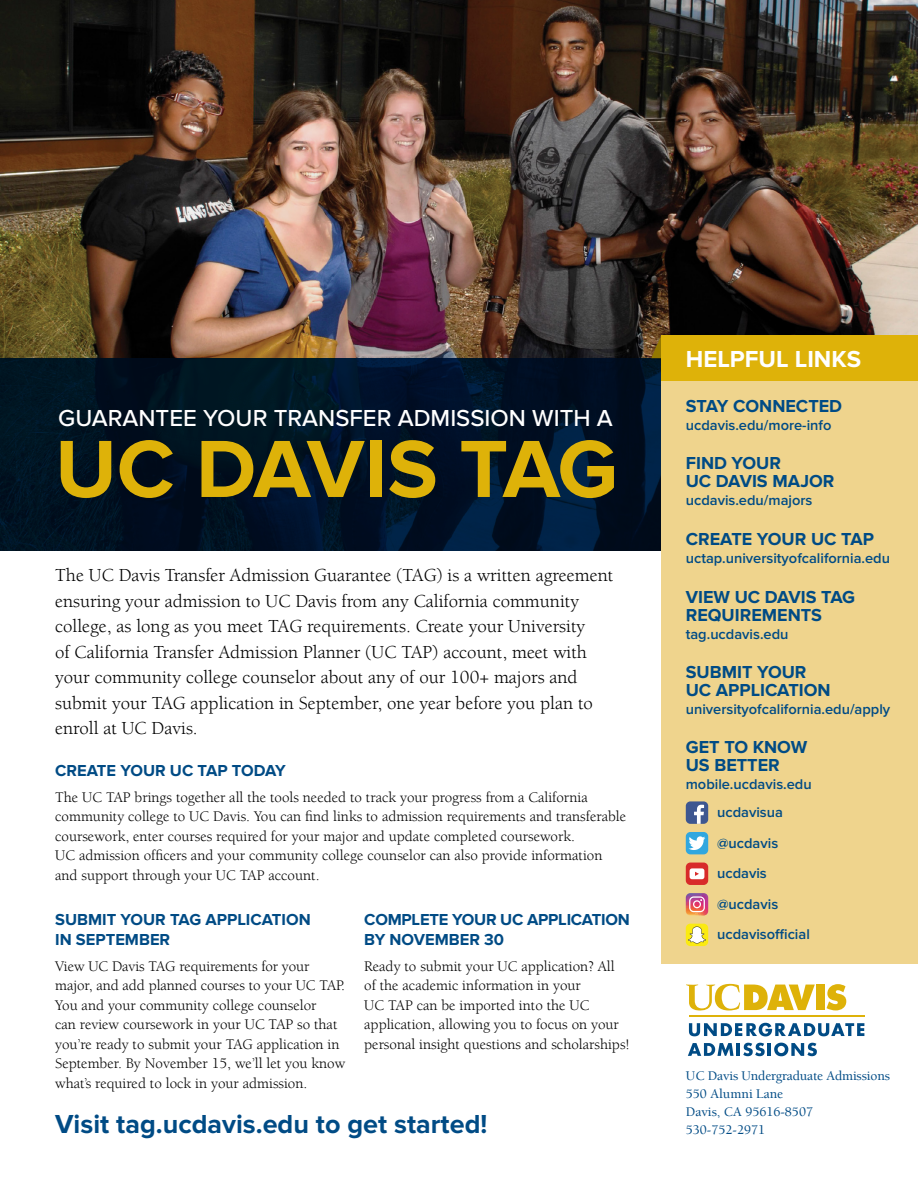
<style>
.page{position:relative;width:918px;height:1188px;background:#fff}
.page>*{position:absolute;margin:0;border:0;box-sizing:border-box;transform-origin:0 0}
.t1{font:700 84px "Proxima Nova";letter-spacing:-.035em;color:#deb209}
.t2{font:700 27px "Proxima Nova";color:#004b85}
.t3{font:500 24px "Proxima Nova";color:#fff}
.t4{font:700 24px "Proxima Nova";color:#fff}
.t5{font:18.75px/25.5px "Berkeley UC Davis";color:#000}
.t6{font:700 18px/18px "Proxima Nova";color:#004b85}
.t7{font:700 16.5px/19.5px "Proxima Nova";color:#004b85}
.t8{font:15px/19.5px "Berkeley UC Davis";color:#000}
.t9{font:600 14.7px/30.6px "Proxima Nova";color:#004b85}
.t10{font:500 13.5px/18px "Berkeley UC Davis";color:#004b85}
</style>
<div class="page">
<img style="left:0;top:0;width:918px;height:358px">
<svg style="left:0;top:358px;width:662px;height:193px;background:#001226"></svg>
<svg style="left:651px;top:335px;width:11px;height:23px"></svg>
<div style="left:662px;top:335px;width:256px;height:47px;background:#deb209"></div>
<div style="left:662px;top:381px;width:256px;height:582px;background:#efd48d"></div>
<div style="left:686px;top:801px;width:22px;height:23px;background:#3e5790;border-radius:5px"></div>
<svg style="left:694px;top:805px;width:10px;height:19px"></svg>
<svg style="left:686px;top:893px;width:22px;height:23px"></svg>
<div style="left:686px;top:924px;width:22px;height:22px;background:#fbea11;border-radius:5px"></div>
<svg style="left:688px;top:927px;width:18px;height:17px"></svg>
<div style="left:686px;top:832px;width:22px;height:22px;background:#31a7df;border-radius:5px"></div>
<svg style="left:689px;top:836px;width:16px;height:14px"></svg>
<div style="left:686px;top:863px;width:22px;height:22px;background:#d82b2a;border-radius:5px"></div>
<svg style="left:690px;top:868px;width:14px;height:11px"></svg>
<svg style="left:827px;top:984px;width:19px;height:26px"></svg>
<div style="left:816px;top:985px;width:9px;height:25px;background:#deb209"></div>
<svg style="left:686px;top:983px;width:129px;height:28px"></svg>
<hr style="left:689px;top:1016px;width:175px;height:1px;background:#deb209">
<svg style="left:689px;top:1023px;width:175px;height:13px"></svg>
<svg style="left:688px;top:1043px;width:129px;height:13px"></svg>
<h3 class="t3" style="left:58px;top:405px;width:556px">GUARANTEE YOUR TRANSFER ADMISSION WITH A</h3>
<h1 class="t1" style="left:55px;top:421px;width:564px">UC DAVIS TAG</h1>
<p class="t5" style="left:55px;top:562px;width:560px">The UC Davis Transfer Admission Guarantee (TAG) is a written agreement ensuring your admission to UC Davis from any California community college, as long as you meet TAG requirements. Create your University<br>of California Transfer Admission Planner (UC TAP) account, meet with your community college counselor about any of our 100+ majors and submit your TAG application in September, one year before you plan to enroll at UC Davis.</p>
<p class="t7" style="left:55px;top:761px;width:232px">CREATE YOUR UC TAP TODAY</p>
<p class="t8" style="left:55px;top:787px;width:572px">The UC TAP brings together all the tools needed to track your progress from a California community college to UC Davis. You can find links to admission requirements and transferable coursework, enter courses required for your major and update completed coursework.<br>UC admission officers and your community college counselor can also provide information and support through your UC TAP account.</p>
<p class="t7" style="left:55px;top:911px;width:257px">SUBMIT YOUR TAG APPLICATION<br>IN SEPTEMBER</p>
<p class="t8" style="left:55px;top:956px;width:292px">View UC Davis TAG requirements for your major, and add planned courses to your UC TAP.<br>You and your community college counselor<br>can review coursework in your UC TAP so that you’re ready to submit your TAG application in September. By November 15, we’ll let you know what’s required to lock in your admission.</p>
<p class="t7" style="left:364px;top:911px;width:267px">COMPLETE YOUR UC APPLICATION<br>BY NOVEMBER 30</p>
<p class="t8" style="left:364px;top:956px;width:267px">Ready to submit your UC application? All of the academic information in your<br>UC TAP can be imported into the UC application, allowing you to focus on your personal insight questions and scholarships!</p>
<h2 class="t2" style="left:55px;top:1109px;width:434px">Visit tag.ucdavis.edu to get started!</h2>
<h3 class="t4" style="left:686px;top:345px;width:177px">HELPFUL LINKS</h3>
<p class="t6" style="left:686px;top:398px;width:158px">STAY CONNECTED</p>
<p class="t9" style="left:686px;top:411px;width:147px">ucdavis.edu/more-info</p>
<p class="t6" style="left:686px;top:455px;width:150px">FIND YOUR<br>UC DAVIS MAJOR</p>
<p class="t9" style="left:686px;top:485px;width:128px">ucdavis.edu/majors</p>
<p class="t6" style="left:686px;top:531px;width:190px">CREATE YOUR UC TAP</p>
<p class="t9" style="left:686px;top:543px;width:206px">uctap.universityofcalifornia.edu</p>
<p class="t6" style="left:686px;top:588px;width:171px">VIEW UC DAVIS TAG<br>REQUIREMENTS</p>
<p class="t9" style="left:686px;top:619px;width:104px">tag.ucdavis.edu</p>
<p class="t6" style="left:686px;top:664px;width:146px">SUBMIT YOUR<br>UC APPLICATION</p>
<p class="t9" style="left:686px;top:694px;width:206px">universityofcalifornia.edu/apply</p>
<p class="t6" style="left:686px;top:739px;width:123px">GET TO KNOW<br>US BETTER</p>
<p class="t9" style="left:686px;top:769px;width:127px">mobile.ucdavis.edu</p>
<p class="t9" style="left:717px;top:798px;width:67px">ucdavisua</p>
<p class="t9" style="left:717px;top:828px;width:63px">@ucdavis ucdavis</p>
<p class="t9" style="left:717px;top:889px;width:94px">@ucdavis ucdavisofficial</p>
<p class="t10" style="left:686px;top:1066px;width:206px">UC Davis Undergraduate Admissions<br>550 Alumni Lane<br>Davis, CA 95616-8507<br>530-752-2971</p>
</div>
